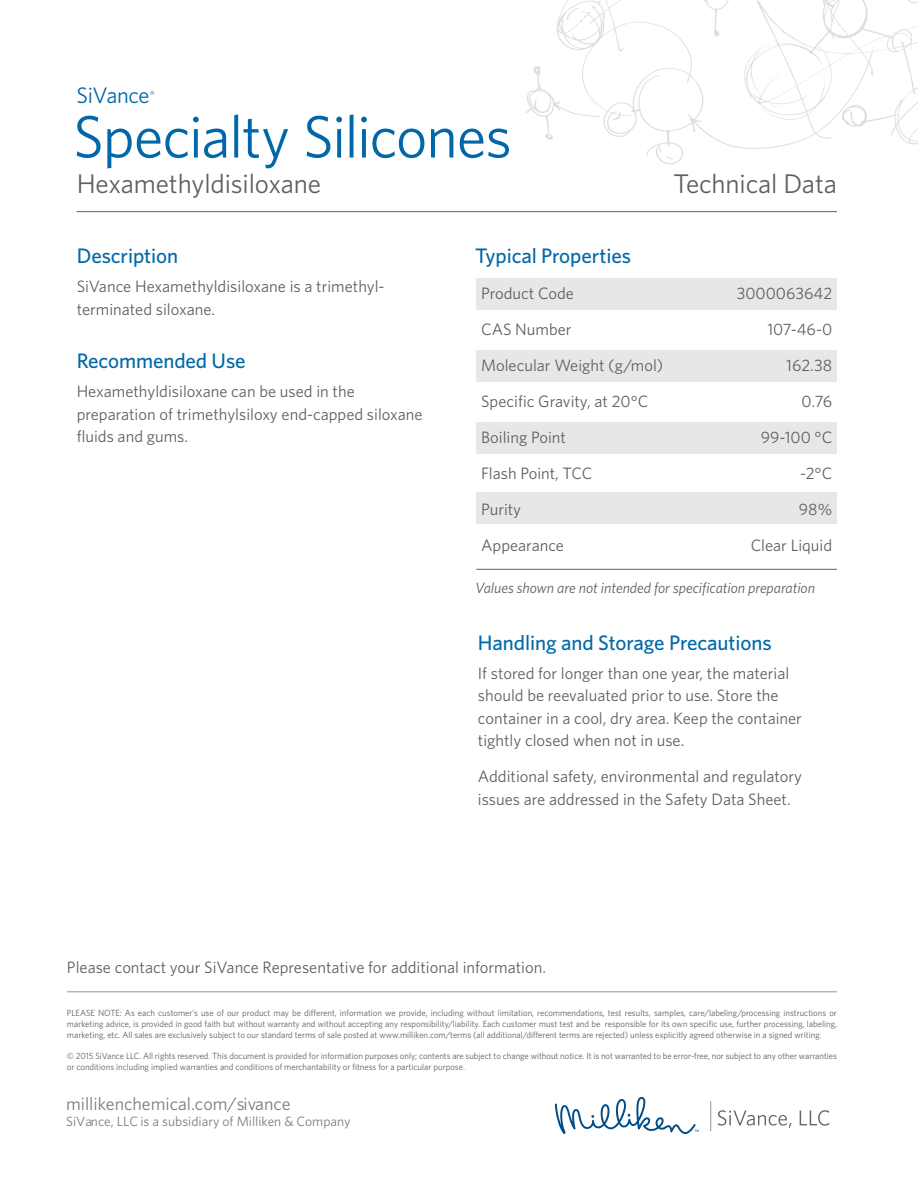
<style>
.page{position:relative;width:918px;height:1188px;background:#fff}
.page>*{position:absolute;margin:0;border:0;box-sizing:border-box;transform-origin:0 0}
.Headline_1{font:60px "Whitney";letter-spacing:-.025em;color:#0068a9}
.Subhead_2{font:27px "Whitney";letter-spacing:-.005em;color:#5e6060}
.Subhead_1{font:22.5px "Whitney";letter-spacing:-.02em;color:#0068a9}
.Subhead2{font:500 21px "Whitney";letter-spacing:-.005em;color:#0068a9}
.Subhead_2-2{font:500 21px "Whitney";letter-spacing:-.005em;color:#0068a9}
.t1{font:18px "Whitney";color:#7a7c7f}
.Text{font:16.5px/22.5px "Whitney";color:#5e6060}
.Subhead_2-3{font:italic 15px "Whitney";letter-spacing:-.005em;color:#5e6060}
.t2{font:13.5px "Whitney";color:#7a7c7f}
.t3{font:9px/10.8px "Whitney";color:#5e6060;text-align:justify}
.Subhead_1-2{font:8.7px "Whitney";color:#0068a9}
</style>
<div class="page">
<div style="left:476px;top:351px;width:361px;height:31px;background:#e6e7e9"></div>
<div style="left:476px;top:422px;width:361px;height:32px;background:#e6e7e9"></div>
<div style="left:476px;top:493px;width:361px;height:31px;background:#e6e7e9"></div>
<div style="left:476px;top:278px;width:361px;height:32px;background:#e6e7e9"></div>
<img style="left:526px;top:0;width:392px;height:165px">
<hr style="left:77px;top:211px;width:760px;height:1px;background:#5e6060">
<svg style="left:555px;top:1097px;width:144px;height:37px"></svg>
<hr style="left:710px;top:1101px;width:1px;height:30px;background:#98999a">
<svg style="left:718px;top:1110px;width:74px;height:18px"></svg>
<svg style="left:800px;top:1110px;width:29px;height:16px"></svg>
<hr style="left:67px;top:991px;width:770px;height:1px;background:#939598">
<hr style="left:476px;top:569px;width:361px;height:1px;background:#5e6060">
<p class="Subhead_1" style="left:77px;top:81px;width:75px">SiVance</p>
<p class="Subhead_1-2" style="left:150px;top:88px;width:6px">®</p>
<p class="Headline_1" style="left:73px;top:97px;width:440px">Specialty Silicones</p>
<p class="Subhead_2" style="left:77px;top:166px;width:246px">Hexamethyldisiloxane</p>
<p class="Subhead_2" style="left:673px;top:166px;width:165px">Technical Data</p>
<p class="Subhead_2-2" style="left:77px;top:242px;width:103px">Description</p>
<p class="Text" style="left:77px;top:275px;width:309px">SiVance Hexamethyldisiloxane is a trimethyl&shy;terminated siloxane.</p>
<p class="Subhead2" style="left:77px;top:347px;width:170px">Recommended Use</p>
<p class="Text" style="left:77px;top:380px;width:347px">Hexamethyldisiloxane can be used in the preparation of trimethylsiloxy end-capped siloxane fluids and gums.</p>
<p class="Subhead2" style="left:475px;top:242px;width:157px">Typical Properties</p>
<p class="Text" style="left:481px;top:282px;width:94px">Product Code</p>
<p class="Text" style="left:737px;top:282px;width:97px">3000063642</p>
<p class="Text" style="left:481px;top:318px;width:92px">CAS Number</p>
<p class="Text" style="left:767px;top:318px;width:66px">107-46-0</p>
<p class="Text" style="left:481px;top:354px;width:184px">Molecular Weight (g/mol)</p>
<p class="Text" style="left:786px;top:354px;width:47px">162.38</p>
<p class="Text" style="left:481px;top:390px;width:169px">Specific Gravity, at 20°C</p>
<p class="Text" style="left:802px;top:390px;width:32px">0.76</p>
<p class="Text" style="left:481px;top:426px;width:86px">Boiling Point</p>
<p class="Text" style="left:761px;top:426px;width:73px">99-100 °C</p>
<p class="Text" style="left:481px;top:462px;width:113px">Flash Point, TCC</p>
<p class="Text" style="left:800px;top:462px;width:33px">-2°C</p>
<p class="Text" style="left:481px;top:498px;width:41px">Purity</p>
<p class="Text" style="left:799px;top:498px;width:35px">98%</p>
<p class="Text" style="left:481px;top:534px;width:84px">Appearance</p>
<p class="Text" style="left:751px;top:534px;width:83px">Clear Liquid</p>
<p class="Subhead_2-3" style="left:475px;top:577px;width:341px">Values shown are not intended for specification preparation</p>
<p class="Subhead2" style="left:478px;top:628px;width:295px">Handling and Storage Precautions</p>
<p class="Text" style="left:478px;top:661px;width:326px">If stored for longer than one year, the material should be reevaluated prior to use. Store the container in a cool, dry area. Keep the container tightly closed when not in use.</p>
<p class="Text" style="left:478px;top:765px;width:326px">Additional safety, environmental and regulatory issues are addressed in the Safety Data Sheet.</p>
<p class="Text" style="left:67px;top:956px;width:481px">Please contact your SiVance Representative for additional information.</p>
<p class="t3" style="left:67px;top:1007px;width:772px">PLEASE NOTE: As each customer’s use of our product may be different, information we provide, including without limitation, recommendations, test results, samples, care/labeling/processing instructions or marketing advice, is provided in good faith but without warranty and without accepting any responsibility/liability. Each customer must test and be responsible for its own specific use, further processing, labeling, marketing, etc. All sales are exclusively subject to our standard terms of sale posted at www.milliken.com/terms (all additional/different terms are rejected) unless explicitly agreed otherwise in a signed writing.</p>
<p class="t3" style="left:67px;top:1050px;width:772px">© 2015 SiVance LLC. All rights reserved. This document is provided for information purposes only; contents are subject to change without notice. It is not warranted to be error-free, nor subject to any other warranties or conditions including implied warranties and conditions of merchantability or fitness for a particular purpose.</p>
<h3 class="t1" style="left:66px;top:1092px;width:226px">millikenchemical.com/sivance</h3>
<h3 class="t2" style="left:66px;top:1112px;width:286px">SiVance, LLC is a subsidiary of Milliken &amp; Company</h3>
</div>
